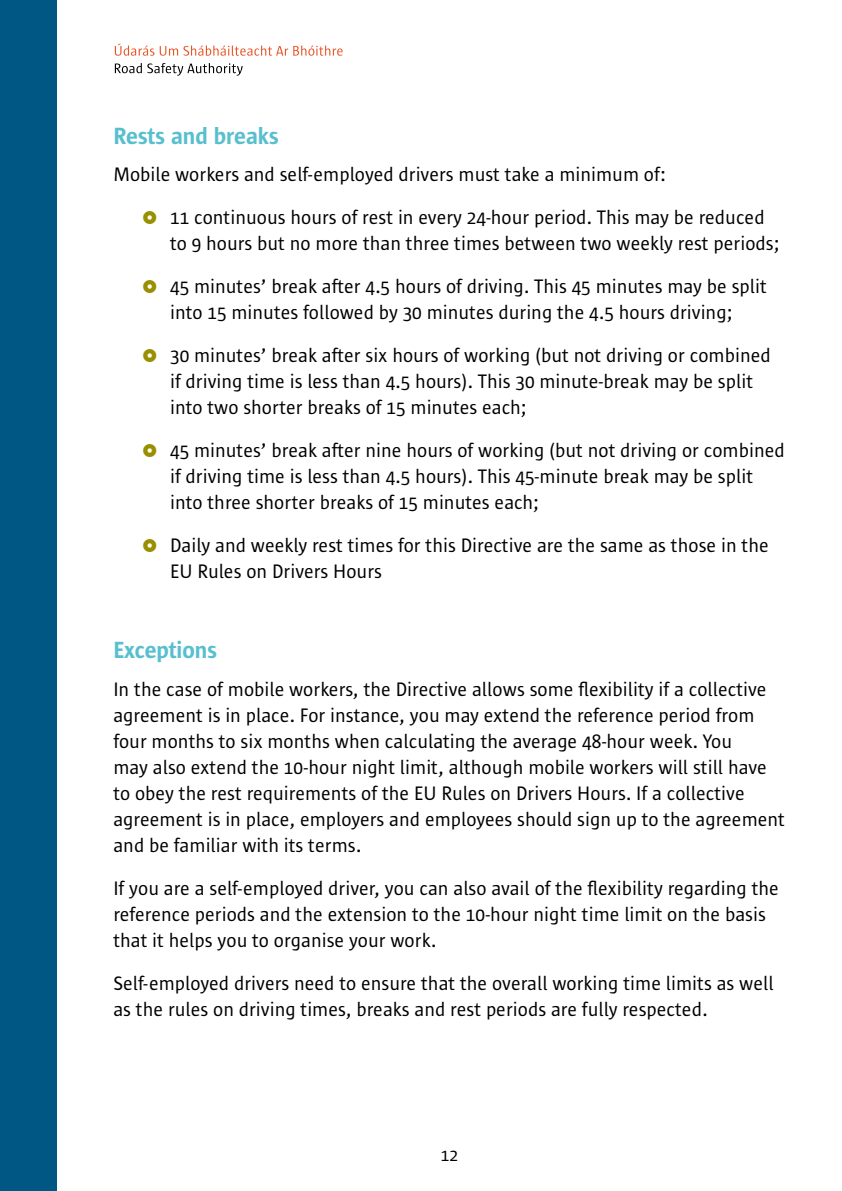
<style>
.page{position:relative;width:842px;height:1191px;background:#fff}
.page>*{position:absolute;margin:0;border:0;box-sizing:border-box;transform-origin:0 0}
.t1{font:600 24px "Sun Sans";color:#58bfcf}
.t2{font:20px/26px "Sun Sans";color:#000}
.t3{font:18px "Sun Sans";color:#000}
</style>
<div class="page">
<div style="left:0;top:0;width:57px;height:1191px;background:#005783"></div>
<svg style="left:115px;top:43px;width:39px;height:13px"></svg>
<svg style="left:160px;top:45px;width:183px;height:11px"></svg>
<svg style="left:115px;top:63px;width:128px;height:13px"></svg>
<p class="t1" style="left:113px;top:123px;width:167px">Rests and breaks</p>
<p class="t2" style="left:170px;top:153px;width:596px;line-height:43px;text-indent:-57px">Mobile workers and self-employed drivers must take a minimum of:<br>11 continuous hours of rest in every 24-hour period. This may be reduced</p>
<p class="t2" style="left:170px;top:222px;width:611px;line-height:43px">to 9 hours but no more than three times between two weekly rest periods;<br>45 minutes’ break after 4.5 hours of driving. This 45 minutes may be split</p>
<p class="t2" style="left:170px;top:291px;width:602px;line-height:43px">into 15 minutes followed by 30 minutes during the 4.5 hours driving;<br>30 minutes’ break after six hours of working (but not driving or combined</p>
<p class="t2" style="left:170px;top:369px;width:585px">if driving time is less than 4.5 hours). This 30 minute-break may be split into two shorter breaks of 15 minutes each;</p>
<p class="t2" style="left:170px;top:438px;width:616px">45 minutes’ break after nine hours of working (but not driving or combined if driving time is less than 4.5 hours). This 45-minute break may be split into three shorter breaks of 15 minutes each;</p>
<p class="t2" style="left:170px;top:533px;width:600px">Daily and weekly rest times for this Directive are the same as those in the<br>EU Rules on Drivers Hours</p>
<p class="t1" style="left:113px;top:637px;width:105px">Exceptions</p>
<p class="t2" style="left:113px;top:676px;width:673px">I n the case of mobile workers, the Directive allows some flexibility if a collective agreement is in place. For instance, you may extend the reference period from four months to six months when calculating the average 48-hour week. You<br>may also extend the 10-hour night limit, although mobile workers will still have to obey the rest requirements of the EU Rules on Drivers Hours. If a collective agreement is in place, employers and employees should sign up to the agreement and be familiar with its terms.</p>
<p class="t2" style="left:113px;top:875px;width:667px">If you are a self-employed driver, you can also avail of the flexibility regarding the reference periods and the extension to the 10-hour night time limit on the basis that it helps you to organise your work.</p>
<p class="t2" style="left:113px;top:970px;width:662px">Self-employed drivers need to ensure that the overall working time limits as well as the rules on driving times, breaks and rest periods are fully respected.</p>
<p class="t3" style="left:441px;top:1145px;width:19px">12</p>
</div>
